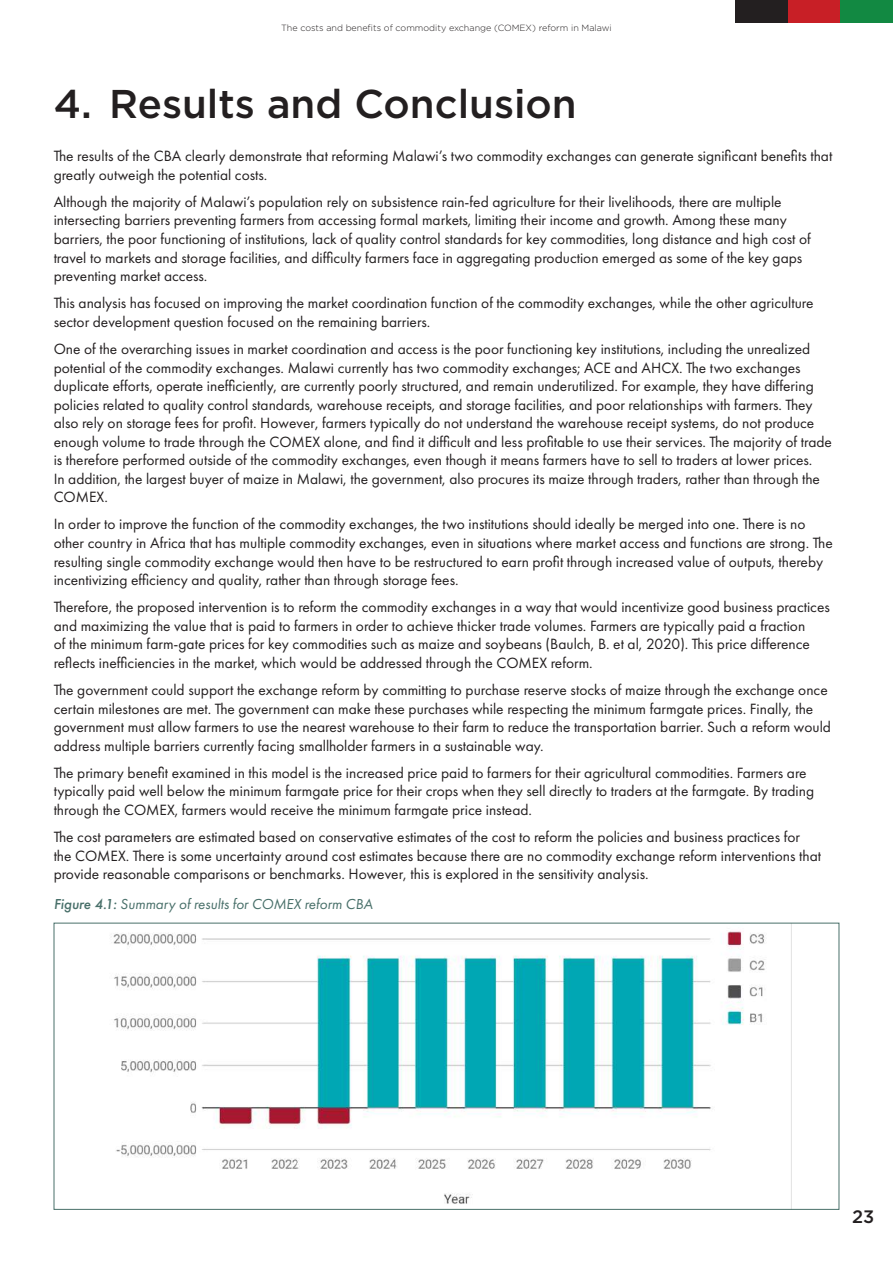
<style>
.page{position:relative;width:893px;height:1263px;background:#fff}
.page>*{position:absolute;margin:0;border:0;box-sizing:border-box;transform-origin:0 0}
.t1{font:500 40.05px "Gotham";color:#231f20}
.t2{font:500 18px "Gotham";color:#231f20}
.t3{font:15.45px/18.5px "Futura PT";color:#231f20}
.t4{font:italic 15px "Futura PT";color:#49706a}
.t5{font:300 9px "Gotham";color:#231f20}
.s1{font-weight:500}
</style>
<div class="page">
<div style="left:735px;top:0;width:78px;height:22px;background:#231f20"></div>
<div style="left:788px;top:0;width:66px;height:22px;background:#c81f26"></div>
<div style="left:840px;top:0;width:53px;height:22px;background:#128942"></div>
<img style="left:113px;top:925px;width:679px;height:282px">
<p class="t5" style="left:281px;top:22px;width:332px">The costs and benefits of commodity exchange (COMEX) reform in Malawi</p>
<h1 class="t1" style="left:54px;top:81px;width:525px">4. Results and Conclusion</h1>
<p class="t3" style="left:54px;top:147px;width:780px">The results of the CBA clearly demonstrate that reforming Malawi’s two commodity exchanges can generate significant benefits that greatly outweigh the potential costs.</p>
<p class="t3" style="left:54px;top:193px;width:759px">Although the majority of Malawi’s population rely on subsistence rain-fed agriculture for their livelihoods, there are multiple intersecting barriers preventing farmers from accessing formal markets, limiting their income and growth. Among these many barriers, the poor functioning of institutions, lack of quality control standards for key commodities, long distance and high cost of travel to markets and storage facilities, and difficulty farmers face in aggregating production emerged as some of the key gaps preventing market access.</p>
<p class="t3" style="left:54px;top:294px;width:761px">This analysis has focused on improving the market coordination function of the commodity exchanges, while the other agriculture sector development question focused on the remaining barriers.</p>
<p class="t3" style="left:54px;top:340px;width:780px">One of the overarching issues in market coordination and access is the poor functioning key institutions, including the unrealized potential of the commodity exchanges. Malawi currently has two commodity exchanges; ACE and AHCX. The two exchanges duplicate efforts, operate inefficiently, are currently poorly structured, and remain underutilized. For example, they have differing policies related to quality control standards, warehouse receipts, and storage facilities, and poor relationships with farmers. They also rely on storage fees for profit. However, farmers typically do not understand the warehouse receipt systems, do not produce enough volume to trade through the COMEX alone, and find it difficult and less profitable to use their services. The majority of trade is therefore performed outside of the commodity exchanges, even though it means farmers have to sell to traders at lower prices.<br>In addition, the largest buyer of maize in Malawi, the government, also procures its maize through traders, rather than through the COMEX.</p>
<p class="t3" style="left:54px;top:515px;width:781px">In order to improve the function of the commodity exchanges, the two institutions should ideally be merged into one. There is no other country in Africa that has multiple commodity exchanges, even in situations where market access and functions are strong. The resulting single commodity exchange would then have to be restructured to earn profit through increased value of outputs, thereby incentivizing efficiency and quality, rather than through storage fees.</p>
<p class="t3" style="left:54px;top:598px;width:778px">Therefore, the proposed intervention is to reform the commodity exchanges in a way that would incentivize good business practices and maximizing the value that is paid to farmers in order to achieve thicker trade volumes. Farmers are typically paid a fraction<br>of the minimum farm-gate prices for key commodities such as maize and soybeans (Baulch, B. et al, 2020). This price difference reflects inefficiencies in the market, which would be addressed through the COMEX reform.</p>
<p class="t3" style="left:54px;top:681px;width:779px">The government could support the exchange reform by committing to purchase reserve stocks of maize through the exchange once certain milestones are met. The government can make these purchases while respecting the minimum farmgate prices. Finally, the government must allow farmers to use the nearest warehouse to their farm to reduce the transportation barrier. Such a reform would address multiple barriers currently facing smallholder farmers in a sustainable way.</p>
<p class="t3" style="left:54px;top:763px;width:762px">The primary benefit examined in this model is the increased price paid to farmers for their agricultural commodities. Farmers are typically paid well below the minimum farmgate price for their crops when they sell directly to traders at the farmgate. By trading through the COMEX, farmers would receive the minimum farmgate price instead.</p>
<p class="t3" style="left:54px;top:828px;width:769px">The cost parameters are estimated based on conservative estimates of the cost to reform the policies and business practices for the COMEX. There is some uncertainty around cost estimates because there are no commodity exchange reform interventions that provide reasonable comparisons or benchmarks. However, this is explored in the sensitivity analysis.</p>
<p class="t4" style="left:54px;top:895px;width:320px"><span class="s1">Figure 4.1:</span> Summary of results for COMEX reform CBA</p>
<p class="t2" style="left:852px;top:1206px;width:24px">23</p>
</div>
